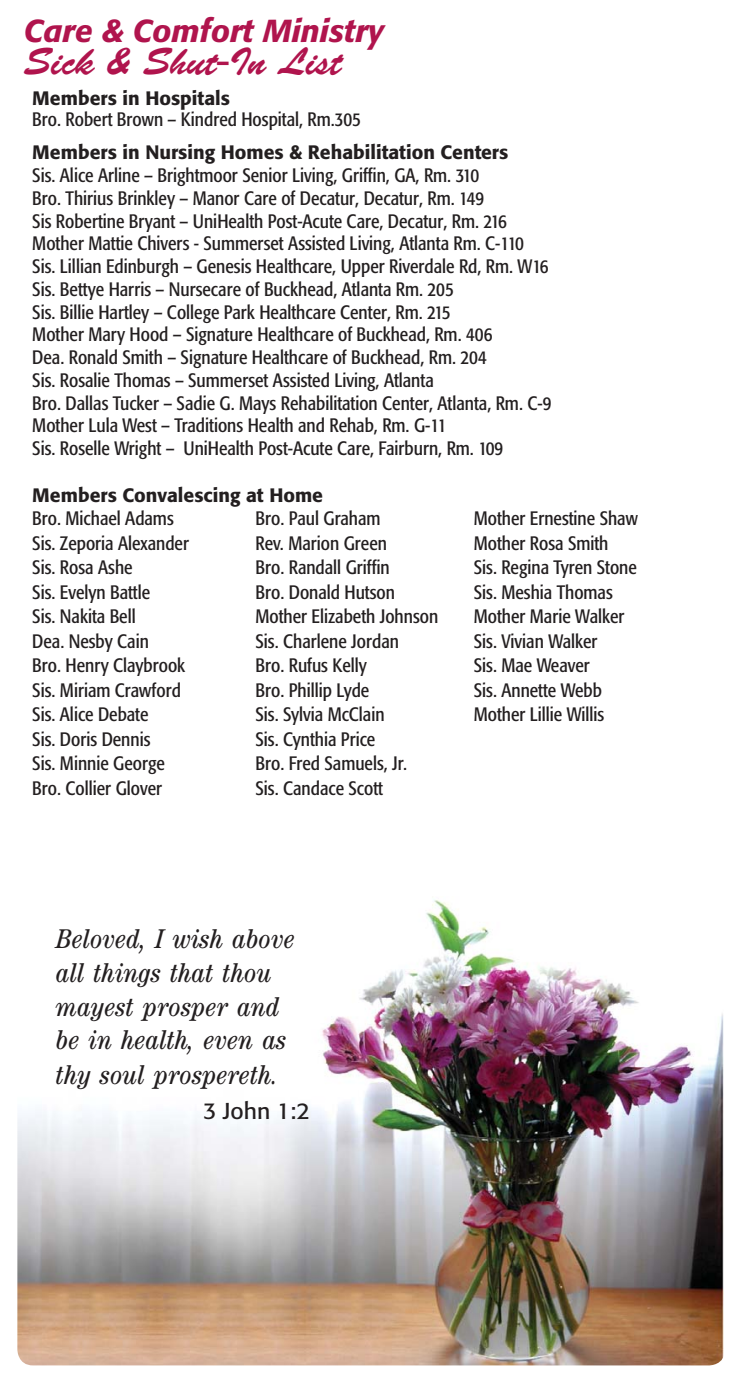
<style>
.page{position:relative;width:738px;height:1381px;background:#fff}
.page>*{position:absolute;margin:0;border:0;box-sizing:border-box;transform-origin:0 0}
.t1{font:38.5px "Brush Script";color:#b0144d}
.t2{font:italic 500 31.5px "Formata";color:#b0144d}
.t3{font:italic condensed 28px/33.9px "Century Itc T";color:#231f20}
.t4{font:22.75px "Formata";color:#231f20}
.t5{font:condensed 19.25px/24.5px "Formata";color:#231f20}
.t6{font:500 19.25px/22.6px "Formata";color:#231f20}
.s1{font-weight:500;font-stretch:normal}
.s2{font-weight:400;font-stretch:condensed}
</style>
<div class="page">
<img style="left:17px;top:900px;width:707px;height:465px">
<p class="t2" style="left:24px;top:17px;width:362px">Care &amp; Comfort Ministry</p>
<p class="t1" style="left:24px;top:50px;width:320px">Sick &amp; Shut-In List</p>
<p class="t5" style="left:32px;top:89px;width:330px;line-height:21px"><span class="s1">Members in Hospitals<br></span>Bro. Robert Brown – Kindred Hospital, Rm.305</p>
<p class="t5" style="left:32px;top:143px;width:521px;line-height:22.8px"><span class="s1">Members in Nursing Homes &amp; Rehabilitation Centers<br></span>Sis. Alice Arline – Brightmoor Senior Living, Griffin, GA, Rm. 310<br>Bro. Thirius Brinkley – Manor Care of Decatur, Decatur, Rm. 149<br>Sis Robertine Bryant – UniHealth Post-Acute Care, Decatur, Rm. 216<br>Mother Mattie Chivers - Summerset Assisted Living, Atlanta Rm. C-110<br>Sis. Lillian Edinburgh – Genesis Healthcare, Upper Riverdale Rd, Rm. W16<br>Sis. Bettye Harris – Nursecare of Buckhead, Atlanta Rm. 205<br>Sis. Billie Hartley – College Park Healthcare Center, Rm. 215<br>Mother Mary Hood – Signature Healthcare of Buckhead, Rm. 406<br>Dea. Ronald Smith – Signature Healthcare of Buckhead, Rm. 204<br>Sis. Rosalie Thomas – Summerset Assisted Living, Atlanta<br>Bro. Dallas Tucker – Sadie G. Mays Rehabilitation Center, Atlanta, Rm. C-9<br>Mother Lula West – Traditions Health and Rehab, Rm. G-11<br>Sis. Roselle Wright – UniHealth Post-Acute Care, Fairburn, Rm. 109</p>
<p class="t6" style="left:32px;top:486px;width:292px">Members Convalescing at Home<br><span class="s2">Bro. Michael Adams</span></p>
<p class="t5" style="left:32px;top:532px;width:158px">Sis. Zeporia Alexander<br>Sis. Rosa Ashe<br>Sis. Evelyn Battle<br>Sis. Nakita Bell<br>Dea. Nesby Cain<br>Bro. Henry Claybrook<br>Sis. Miriam Crawford<br>Sis. Alice Debate<br>Sis. Doris Dennis<br>Sis. Minnie George<br>Bro. Collier Glover</p>
<p class="t5" style="left:255px;top:507px;width:184px">Bro. Paul Graham<br>Rev. Marion Green<br>Bro. Randall Griffin<br>Bro. Donald Hutson<br>Mother Elizabeth Johnson<br>Sis. Charlene Jordan<br>Bro. Rufus Kelly<br>Bro. Phillip Lyde<br>Sis. Sylvia McClain<br>Sis. Cynthia Price<br>Bro. Fred Samuels, Jr.<br>Sis. Candace Scott</p>
<p class="t5" style="left:474px;top:507px;width:165px">Mother Ernestine Shaw<br>Mother Rosa Smith<br>Sis. Regina Tyren Stone<br>Sis. Meshia Thomas<br>Mother Marie Walker<br>Sis. Vivian Walker<br>Sis. Mae Weaver<br>Sis. Annette Webb<br>Mother Lillie Willis</p>
<p class="t3" style="left:56px;top:924px;width:240px">Beloved, I wish above all things that thou mayest prosper and be in health, even as thy soul prospereth.</p>
<p class="t4" style="left:203px;top:1101px;width:108px">3 John 1:2</p>
</div>
